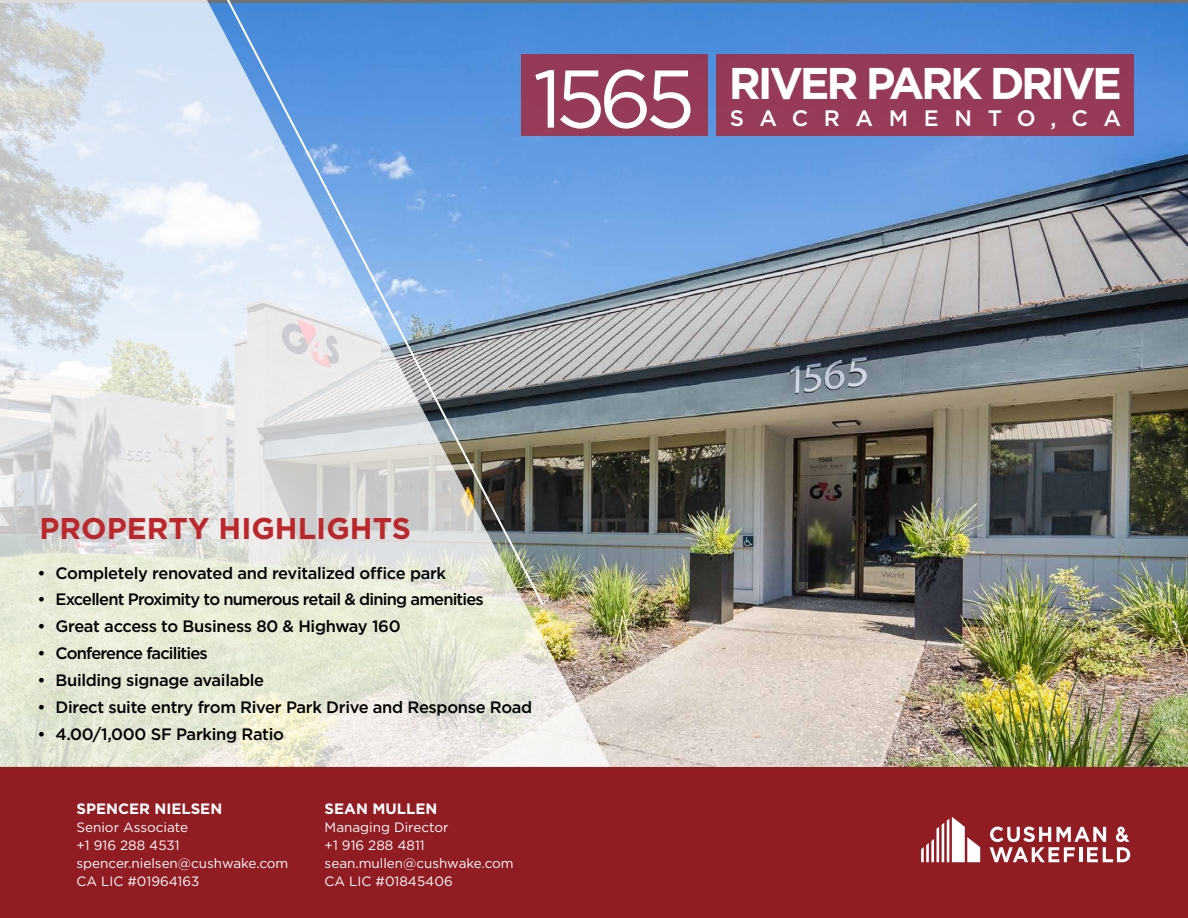
<style>
.page{position:relative;width:1188px;height:918px;background:#fff}
.page>*{position:absolute;margin:0;border:0;box-sizing:border-box;transform-origin:0 0}
.t1{font:81.6px "Gotham";color:#fff}
.t2{font:700 44.4px "Gotham";letter-spacing:-.07em;color:#fff}
.t3{font:700 30px "Gotham";color:#bc272c}
.t4{font:500 22.35px "Gotham";letter-spacing:.7em;color:#fff}
.t5{font:500 16.5px "Gotham";letter-spacing:-.02em;color:#000}
.t6{font:500 16.5px "Gotham";letter-spacing:-.05em;color:#000}
.t7{font:700 15px "Gotham";color:#fff}
.t8{font:13.5px/18px "Gotham";color:#fff}
</style>
<div class="page">
<img style="left:610px;top:3px;width:578px;height:764px">
<div style="left:0;top:767px;width:1188px;height:151px;background:#911c23"></div>
<div style="left:717px;top:54px;width:417px;height:82px;background:#963a58"></div>
<div style="left:521px;top:54px;width:187px;height:82px;background:#963a58"></div>
<svg style="left:0;top:0;width:610px;height:767px"></svg>
<svg style="left:62px;top:0;width:483px;height:608px"></svg>
<svg style="left:921px;top:817px;width:59px;height:45px"></svg>
<svg style="left:990px;top:827px;width:140px;height:35px"></svg>
<h1 class="t1" style="left:533px;top:47px;width:164px">1565</h1>
<h2 class="t2" style="left:729px;top:54px;width:395px">RIVER PARK DRIVE</h2>
<h3 class="t4" style="left:730px;top:104px;width:393px">SACRAMENTO,CA</h3>
<h3 class="t3" style="left:40px;top:508px;width:373px">PROPERTY HIGHLIGHTS</h3>
<p class="t5" style="left:38px;top:562px;width:410px">• Completely renovated and revitalized office park</p>
<p class="t6" style="left:38px;top:589px;width:448px">• Excellent Proximity to numerous retail &amp; dining amenities</p>
<p class="t5" style="left:38px;top:616px;width:365px">• Great access to Business 80 &amp; Highway 160</p>
<p class="t6" style="left:38px;top:643px;width:172px">• Conference facilities</p>
<p class="t5" style="left:38px;top:670px;width:228px">• Building signage available</p>
<p class="t5" style="left:38px;top:697px;width:496px">• Direct suite entry from River Park Drive and Response Road</p>
<p class="t5" style="left:38px;top:724px;width:248px">• 4.00/1,000 SF Parking Ratio</p>
<p class="t7" style="left:76px;top:799px;width:147px">SPENCER NIELSEN</p>
<p class="t8" style="left:76px;top:818px;width:213px">Senior Associate<br>+1 916 288 4531 spencer.nielsen@cushwake.com<br>CA LIC #01964163</p>
<p class="t7" style="left:325px;top:799px;width:114px">SEAN MULLEN</p>
<p class="t8" style="left:325px;top:818px;width:191px">Managing Director<br>+1 916 288 4811 sean.mullen@cushwake.com<br>CA LIC #01845406</p>
</div>
